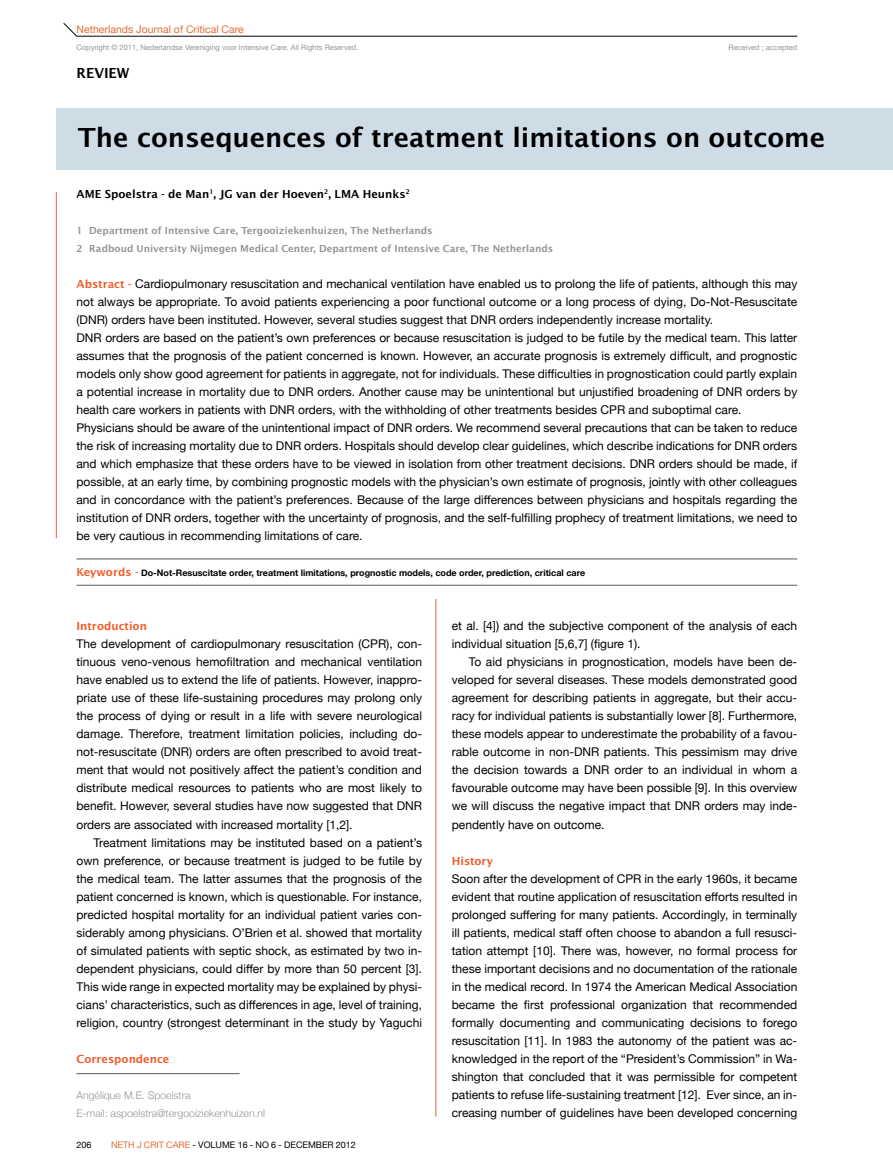
<style>
.page{position:relative;width:893px;height:1170px;background:#fff}
.page>*{position:absolute;margin:0;border:0;box-sizing:border-box;transform-origin:0 0}
.t1{font:600 28.5px "Lucida Sans EF";color:#000}
.t2{font:600 15px "Lucida Sans EF";color:#000}
.t3{font:12px/18px "Helvetica Neue";color:#000;text-align:justify}
.t4{font:600 12px "Lucida Sans EF";color:#000}
.t5{font:600 12px "Lucida Sans EF";color:#f15a29}
.t6{font:600 10.5px/18px "Lucida Sans EF";color:#939598}
.t7{font:300 10.5px/18px "Helvetica Neue";color:#939598}
.t8{font:10.5px "Helvetica Neue";color:#e86e34}
.t9{font:700 9px "Helvetica Neue";color:#000}
.t10{font:9px "Helvetica Neue";color:#000}
.t11{font:7.5px "Helvetica Neue";color:#939598}
.s1{font-family:"Lucida Sans EF";font-weight:600;color:#f15a29}
.s2{font-family:"Lucida Sans EF";font-weight:600;font-size:12px;color:#f15a29}
.s3{color:#e86e34}
</style>
<div class="page">
<hr style="left:77px;top:36px;width:720px;height:1px;background:#000">
<svg style="left:63px;top:23px;width:14px;height:14px"></svg>
<hr style="left:435px;top:238px;width:1px;height:878px;background:#f15a29">
<hr style="left:56px;top:192px;width:1px;height:346px;background:#f15a29">
<div style="left:56px;top:108px;width:836px;height:61px;background:#cddce5"></div>
<div style="left:77px;top:188px;width:720px;height:410px;background:#fff"></div>
<hr style="left:77px;top:558px;width:720px;height:1px;background:#58595b">
<hr style="left:77px;top:585px;width:720px;height:1px;background:#58595b">
<hr style="left:77px;top:1073px;width:163px;height:1px;background:#58595b">
<p class="t8" style="left:77px;top:20px;width:169px">Netherlands Journal of Critical Care</p>
<p class="t11" style="left:77px;top:41px;width:283px">Copyright © 2011, Nederlandse Vereniging voor Intensive Care. All Rights Reserved.</p>
<p class="t11" style="left:728px;top:41px;width:70px">Received ; accepted</p>
<p class="t2" style="left:77px;top:65px;width:43px">Review</p>
<h1 class="t1" style="left:78px;top:123px;width:749px">The consequences of treatment limitations on outcome</h1>
<p class="t4" style="left:77px;top:188px;width:335px">AME Spoelstra - de Man<sup>1</sup>, JG van der Hoeven<sup>2</sup>, LMA Heunks<sup>2</sup></p>
<p class="t6" style="left:77px;top:221px;width:478px">1 Department of I ntensive Care, Tergooiziekenhuizen, The Netherlands<br>2 Radboud U niversity Nijmegen Medical Center, Department of I ntensive Care, The Netherlands</p>
<p class="t3" style="left:77px;top:274px;width:722px;text-align:left"><span class="s1">Abstract -</span> Cardiopulmonary resuscitation and mechanical ventilation have enabled us to prolong the life of patients, although this may not always be appropriate. To avoid patients experiencing a poor functional outcome or a long process of dying, Do-Not-Resuscitate (DNR) orders have been instituted. However, several studies suggest that DNR orders independently increase mortality.<br>DNR orders are based on the patient’s own preferences or because resuscitation is judged to be futile by the medical team. This latter assumes that the prognosis of the patient concerned is known. However, an accurate prognosis is extremely difficult, and prognostic models only show good agreement for patients in aggregate, not for individuals. These difficulties in prognostication could partly explain a potential increase in mortality due to DNR orders. Another cause may be unintentional but unjustified broadening of DNR orders by health care workers in patients with DNR orders, with the withholding of other treatments besides CPR and suboptimal care.<br>Physicians should be aware of the unintentional impact of DNR orders. We recommend several precautions that can be taken to reduce the risk of increasing mortality due to DNR orders. Hospitals should develop clear guidelines, which describe indications for DNR orders and which emphasize that these orders have to be viewed in isolation from other treatment decisions. DNR orders should be made, if possible, at an early time, by combining prognostic models with the physician’s own estimate of prognosis, jointly with other colleagues and in concordance with the patient’s preferences. Because of the large differences between physicians and hospitals regarding the institution of DNR orders, together with the uncertainty of prognosis, and the self-fulfilling prophecy of treatment limitations, we need to be very cautious in recommending limitations of care.</p>
<p class="t9" style="left:77px;top:565px;width:510px"><span class="s2">Keywords -</span> Do-Not-Resuscitate order, treatment limitations, prognostic models, code order, prediction, critical care</p>
<p class="t5" style="left:77px;top:620px;width:72px">I ntroduction</p>
<p class="t3" style="left:77px;top:634px;width:347px">The development of cardiopulmonary resuscitation (CPR), con&shy;tinuous veno-venous hemofiltration and mechanical ventilation have enabled us to extend the life of patients. However, inappro&shy;priate use of these life-sustaining procedures may prolong only the process of dying or result in a life with severe neurological damage. Therefore, treatment limitation policies, including do&shy;not-resuscitate (DNR) orders are often prescribed to avoid treat&shy;ment that would not positively affect the patient’s condition and distribute medical resources to patients who are most likely to benefit. However, several studies have now suggested that DNR orders are associated with increased mortality [1,2].</p>
<p class="t3" style="left:77px;top:832px;width:347px;text-indent:17px">Treatment limitations may be instituted based on a patient’s own preference, or because treatment is judged to be futile by the medical team. The latter assumes that the prognosis of the patient concerned is known, which is questionable. For instance, predicted hospital mortality for an individual patient varies con&shy;siderably among physicians. O’Brien et al. showed that mortality of simulated patients with septic shock, as estimated by two in&shy;dependent physicians, could differ by more than 50 percent [3].<br>This wide range in expected mortality may be explained by physi&shy;cians’ characteristics, such as differences in age, level of training, religion, country (strongest determinant in the study by Yaguchi</p>
<p class="t5" style="left:77px;top:1052px;width:94px">Correspondence</p>
<p class="t7" style="left:77px;top:1085px;width:190px">Angélique M.E. Spoelstra<br>E-mail: aspoelstra@tergooiziekenhuizen.nl</p>
<p class="t10" style="left:77px;top:1137px;width:17px">206</p>
<p class="t10" style="left:111px;top:1137px;width:246px"><span class="s3">NETH J CRIT CARE</span> - VOLUME 16 - NO 6 - DECEMBER 2012</p>
<p class="t3" style="left:452px;top:616px;width:347px">et al. [4]) and the subjective component of the analysis of each individual situation [5,6,7] (figure 1).</p>
<p class="t3" style="left:452px;top:652px;width:347px;text-indent:17px">To aid physicians in prognostication, models have been de&shy;veloped for several diseases. These models demonstrated good agreement for describing patients in aggregate, but their accu&shy;racy for individual patients is substantially lower [8]. Furthermore, these models appear to underestimate the probability of a favou&shy;rable outcome in non-DNR patients. This pessimism may drive the decision towards a DNR order to an individual in whom a favourable outcome may have been possible [9]. In this overview we will discuss the negative impact that DNR orders may inde&shy;pendently have on outcome.</p>
<p class="t5" style="left:452px;top:854px;width:43px">History</p>
<p class="t3" style="left:452px;top:868px;width:347px">Soon after the development of CPR in the early 1960s, it became evident that routine application of resuscitation efforts resulted in prolonged suffering for many patients. Accordingly, in terminally ill patients, medical staff often choose to abandon a full resusci&shy;tation attempt [10]. There was, however, no formal process for these important decisions and no documentation of the rationale in the medical record. In 1974 the American Medical Association became the first professional organization that recommended formally documenting and communicating decisions to forego resuscitation [11]. In 1983 the autonomy of the patient was ac&shy;knowledged in the report of the “President’s Commission” in Wa&shy;shington that concluded that it was permissible for competent patients to refuse life-sustaining treatment [12]. Ever since, an in&shy;creasing number of guidelines have been developed concerning</p>
</div>
